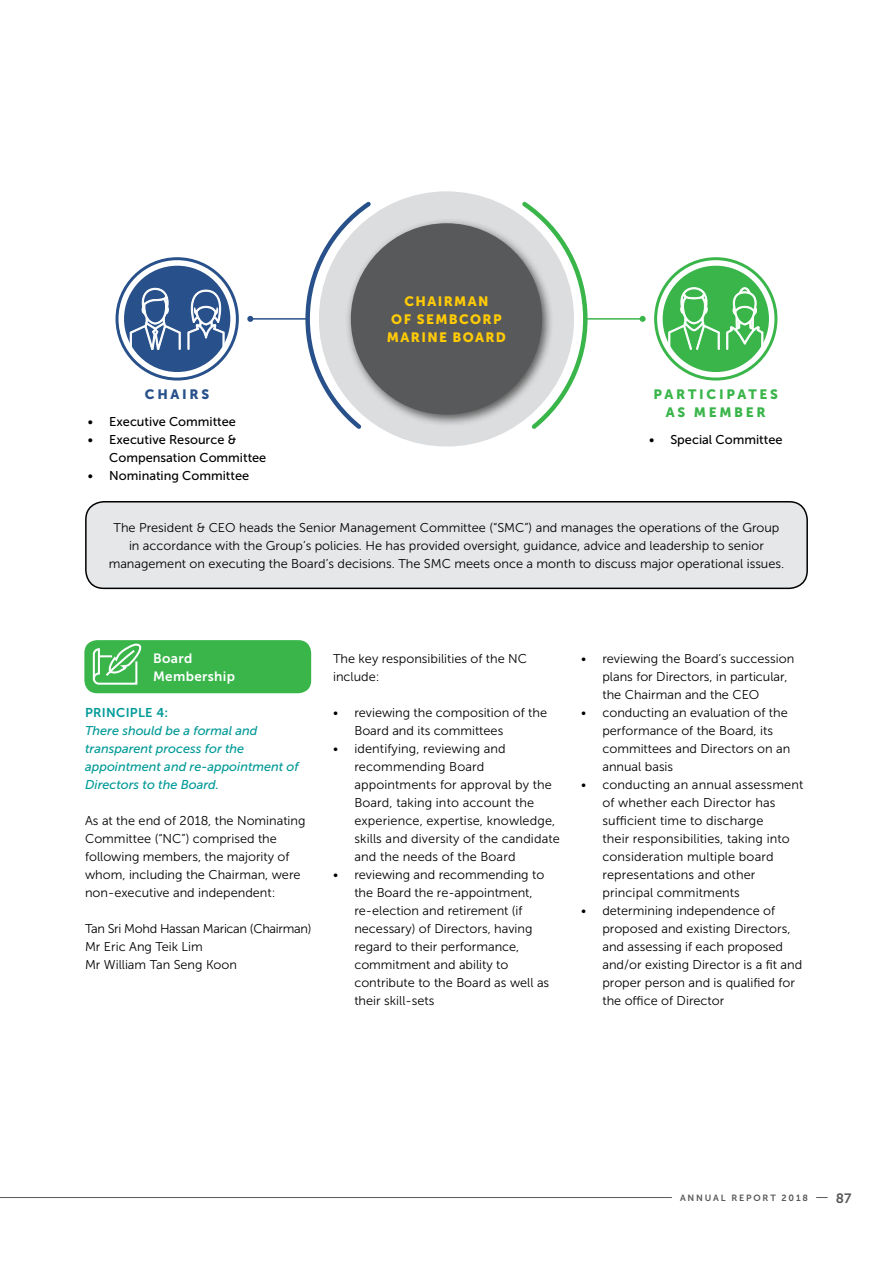
<style>
.page{position:relative;width:893px;height:1263px;background:#fff}
.page>*{position:absolute;margin:0;border:0;box-sizing:border-box;transform-origin:0 0}
.t1{font:13.5px/18px "Museo Sans 900";letter-spacing:.1em;color:#ffcb05;text-align:center}
.t2{font:13.5px/18px "Museo Sans 900";letter-spacing:.2em;color:#39b54a;text-align:center}
.t3{font:13.5px/18px "Museo Sans 700";letter-spacing:.025em;color:#fff}
.t4{font:13.5px "Museo Sans 900";letter-spacing:.2em;color:#28508a}
.t5{font:13.5px "Museo Sans 700";color:#58595b}
.t6{font:12.75px/18px "Museo Sans 300";color:#000}
.t7{font:italic 12.75px/18px "Museo Sans 500";color:#009a97}
.t8{font:12.75px/18px "Museo Sans 500";color:#000}
.t9{font:12.75px/18px "Museo Sans 300";letter-spacing:-.025em;color:#000}
.t10{font:12.75px "Museo Sans 700";letter-spacing:.025em;color:#009a97}
.t11{font:9px "Museo Sans 700";letter-spacing:.2em;color:#58595b}
</style>
<div class="page">
<div style="left:84px;top:640px;width:227px;height:53px;background:#39b54a;border-radius:13px"></div>
<svg style="left:522px;top:201px;width:66px;height:228px"></svg>
<div style="left:319px;top:191px;width:255px;height:255px;background:#dcddde;border-radius:50%"></div>
<div style="left:345px;top:217px;width:209px;height:210px;background:#000;opacity:.6"></div>
<div style="left:351px;top:223px;width:191px;height:192px;background:#58595b;border-radius:50%"></div>
<svg style="left:305px;top:201px;width:70px;height:228px"></svg>
<div style="left:124px;top:266px;width:106px;height:106px;background:#28508a;border-radius:50%"></div>
<div style="left:663px;top:266px;width:106px;height:106px;background:#39b54a;border-radius:50%"></div>
<svg style="left:130px;top:288px;width:51px;height:66px"></svg>
<svg style="left:188px;top:290px;width:37px;height:60px"></svg>
<div style="left:116px;top:257px;width:123px;height:123px;border:3px solid #28508a;border-radius:50%"></div>
<div style="left:654px;top:257px;width:123px;height:123px;border:3px solid #39b54a;border-radius:50%"></div>
<hr style="left:250px;top:318px;width:58px;height:2px;background:#28508a">
<svg style="left:247px;top:316px;width:6px;height:6px"></svg>
<hr style="left:585px;top:318px;width:58px;height:2px;background:#39b54a">
<svg style="left:640px;top:316px;width:6px;height:6px"></svg>
<svg style="left:668px;top:287px;width:52px;height:64px"></svg>
<svg style="left:726px;top:287px;width:37px;height:63px"></svg>
<div style="left:86px;top:502px;width:721px;height:86px;background:#e6e7e8;border-radius:18px"></div>
<div style="left:85px;top:501px;width:723px;height:88px;border:2px solid #000;border-radius:18px"></div>
<svg style="left:92px;top:641px;width:50px;height:44px"></svg>
<hr style="left:0;top:1197px;width:672px;height:1px;background:#58595b">
<p class="t1" style="left:387px;top:292px;width:121px">CHAIRMAN<br>OF SEMBCORP<br>MARINE BOARD</p>
<p class="t4" style="left:145px;top:387px;width:66px">CHAIRS</p>
<p class="t2" style="left:654px;top:385px;width:126px">PARTICIPATES<br>AS MEMBER</p>
<p class="t8" style="left:88px;top:412px;width:150px">• Executive Committee</p>
<p class="t8" style="left:109px;top:430px;width:159px;text-indent:-21px">• Executive Resource &amp;<br>Compensation Committee</p>
<p class="t8" style="left:88px;top:466px;width:163px">• Nominating Committee</p>
<p class="t8" style="left:649px;top:430px;width:135px">• Special Committee</p>
<p class="t6" style="left:109px;top:518px;width:677px;text-align:center">The President &amp; CEO heads the Senior Management Committee (“SMC”) and manages the operations of the Group in accordance with the Group’s policies. He has provided oversight, guidance, advice and leadership to senior management on executing the Board’s decisions. The SMC meets once a month to discuss major operational issues.</p>
<p class="t3" style="left:153px;top:649px;width:83px">Board<br>Membership</p>
<p class="t10" style="left:85px;top:705px;width:85px">PRINCIPLE 4:</p>
<p class="t7" style="left:85px;top:722px;width:215px">There should be a formal and transparent process for the appointment and re-appointment of<br>Directors to the Board.</p>
<p class="t6" style="left:85px;top:812px;width:222px">As at the end of 2018, the Nominating Committee (“NC”) comprised the following members, the majority of whom, including the Chairman, were non-executive and independent:</p>
<p class="t9" style="left:85px;top:920px;width:228px">Tan Sri Mohd Hassan Marican (Chairman)<br>Mr Eric Ang Teik Lim<br>Mr William Tan Seng Koon</p>
<p class="t6" style="left:333px;top:649px;width:195px">The key responsibilities of the NC include:</p>
<p class="t6" style="left:354px;top:703px;width:194px;text-indent:-21px">• reviewing the composition of the<br>Board and its committees</p>
<p class="t6" style="left:354px;top:739px;width:207px;text-indent:-21px">• identifying, reviewing and recommending Board appointments for approval by the<br>Board, taking into account the experience, expertise, knowledge, skills and diversity of the candidate and the needs of the Board</p>
<p class="t6" style="left:354px;top:865px;width:196px;text-indent:-21px">• reviewing and recommending to the Board the re-appointment, re-election and retirement (if necessary) of Directors, having regard to their performance, commitment and ability to contribute to the Board as well as their skill-sets</p>
<p class="t6" style="left:602px;top:649px;width:193px;text-indent:-21px">• reviewing the Board’s succession plans for Directors, in particular, the Chairman and the CEO</p>
<p class="t6" style="left:602px;top:703px;width:189px;text-indent:-21px">• conducting an evaluation of the performance of the Board, its committees and Directors on an annual basis</p>
<p class="t6" style="left:602px;top:775px;width:202px;text-indent:-21px">• conducting an annual assessment of whether each Director has sufficient time to discharge<br>their responsibilities, taking into consideration multiple board representations and other principal commitments</p>
<p class="t6" style="left:602px;top:901px;width:201px;text-indent:-21px">• determining independence of proposed and existing Directors, and assessing if each proposed and/or existing Director is a fit and proper person and is qualified for the office of Director</p>
<p class="t11" style="left:680px;top:1193px;width:129px">ANNUAL REPORT 2018</p>
<p class="t5" style="left:836px;top:1190px;width:17px">87</p>
</div>
